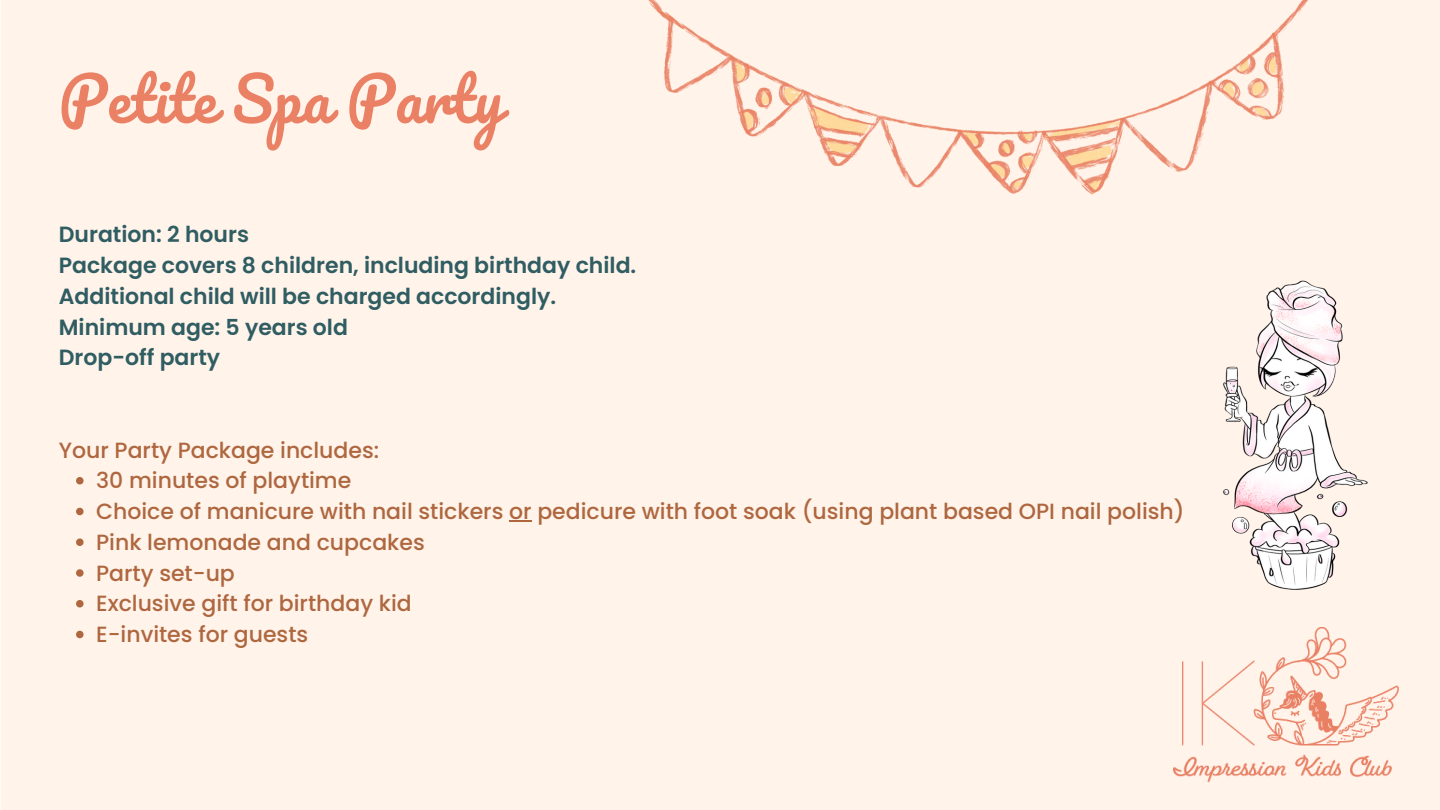
<style>
.page{position:relative;width:1440px;height:810px;background:#fff}
.page>*{position:absolute;margin:0;border:0;box-sizing:border-box;transform-origin:0 0}
.t1{font:60px "Pacifico";color:#ea8165}
.t2{font:500 22px "Poppins";color:#ae673f}
.t3{font:600 22px "Poppins";color:#2f5d62}
</style>
<div class="page">
<div style="left:1px;top:0;width:1439px;height:810px;background:#fff3ea"></div>
<svg style="left:76px;top:477px;width:8px;height:7px"></svg>
<svg style="left:76px;top:508px;width:8px;height:7px"></svg>
<hr style="left:509px;top:520px;width:23px;height:2px;background:#ae673f">
<svg style="left:76px;top:538px;width:8px;height:8px"></svg>
<svg style="left:76px;top:569px;width:8px;height:8px"></svg>
<svg style="left:76px;top:600px;width:8px;height:8px"></svg>
<svg style="left:76px;top:631px;width:8px;height:7px"></svg>
<img style="left:605px;top:0;width:724px;height:318px">
<img style="left:1169px;top:254px;width:253px;height:359px">
<p class="t1" style="left:59px;top:67px;width:445px">Petite Spa Party</p>
<p class="t3" style="left:59px;top:219px;width:192px">Duration: 2 hours</p>
<p class="t3" style="left:59px;top:250px;width:579px">Package covers 8 children, including birthday child.</p>
<p class="t3" style="left:59px;top:281px;width:499px">Additional child will be charged accordingly.</p>
<p class="t3" style="left:59px;top:311px;width:291px">Minimum age: 5 years old</p>
<p class="t3" style="left:59px;top:342px;width:163px">Drop-off party</p>
<p class="t2" style="left:59px;top:434px;width:322px">Your Party Package includes:</p>
<p class="t2" style="left:96px;top:465px;width:257px">30 minutes of playtime</p>
<p class="t2" style="left:96px;top:496px;width:1090px">Choice of manicure with nail stickers or pedicure with foot soak (using plant based OPI nail polish)</p>
<p class="t2" style="left:96px;top:527px;width:330px">Pink lemonade and cupcakes</p>
<p class="t2" style="left:96px;top:557px;width:140px">Party set-up</p>
<p class="t2" style="left:96px;top:588px;width:317px">Exclusive gift for birthday kid</p>
<p class="t2" style="left:96px;top:619px;width:214px">E-invites for guests</p>
</div>
